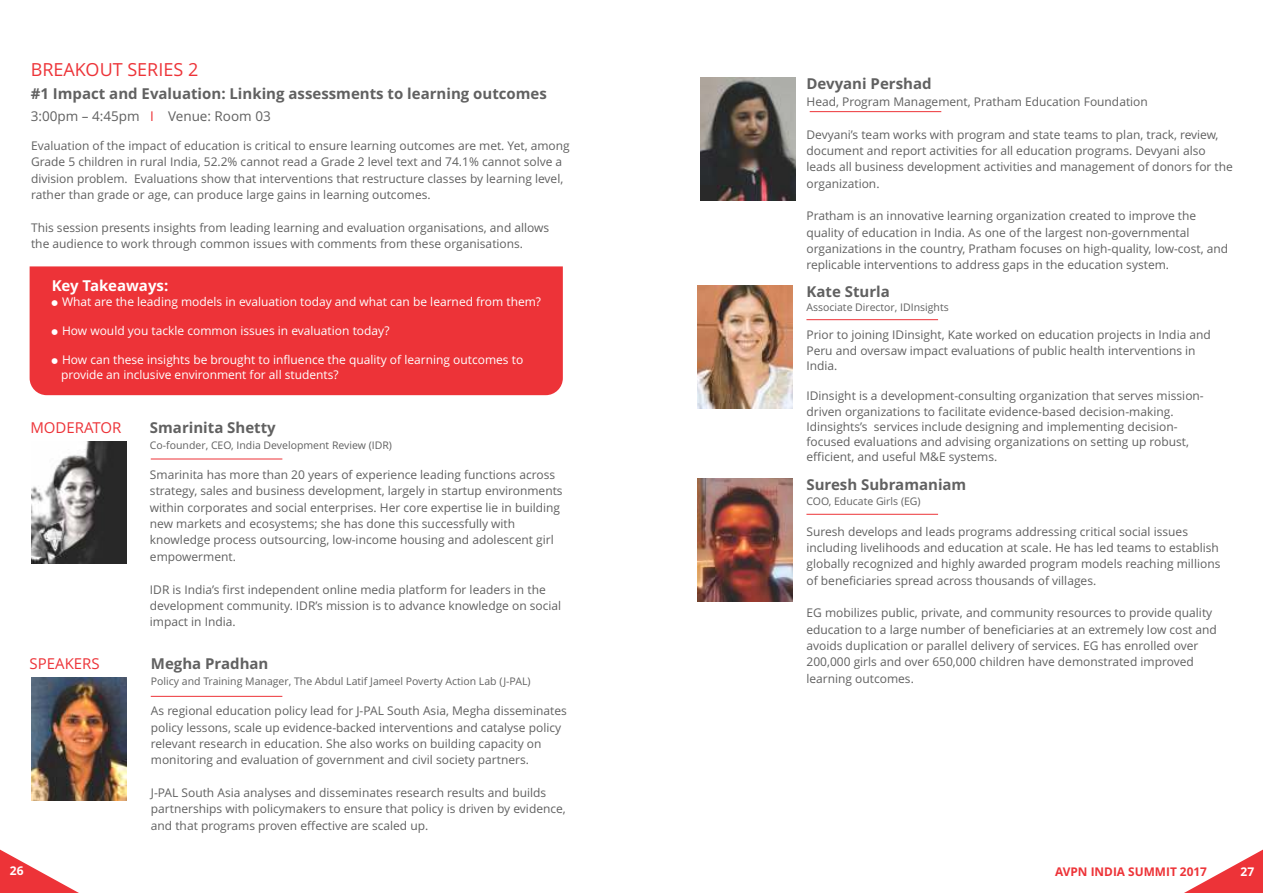
<style>
.page{position:relative;width:1263px;height:893px;background:#fff}
.page>*{position:absolute;margin:0;border:0;box-sizing:border-box;transform-origin:0 0}
.t1{font:18px "Open Sans";color:#ed3338}
.t2{font:700 15px "Open Sans";color:#616161}
.t3{font:15px "Open Sans";color:#ed3338}
.t4{font:700 15px "Open Sans";color:#fff}
.t5{font:13.5px "Open Sans";color:#616161}
.t6{font:12px/16.4px "Open Sans";color:#616161}
.t7{font:12px/14.5px "Open Sans";color:#fff}
.t8{font:700 12px "Open Sans";color:#ed3338}
.t9{font:700 12px "Open Sans";color:#fff}
.t10{font:10.5px "Open Sans";color:#616161}
.s1{color:#ed3338}
</style>
<div class="page">
<svg style="left:0;top:849px;width:79px;height:44px"></svg>
<div style="left:30px;top:266px;width:533px;height:129px;background:#ed3338"></div>
<img style="left:31px;top:441px;width:96px;height:123px">
<img style="left:31px;top:678px;width:96px;height:123px">
<img style="left:700px;top:77px;width:96px;height:123px">
<img style="left:697px;top:285px;width:96px;height:123px">
<img style="left:697px;top:478px;width:96px;height:123px">
<hr style="left:151px;top:459px;width:131px;height:1px;background:#ed3338">
<hr style="left:151px;top:696px;width:131px;height:1px;background:#ed3338">
<hr style="left:810px;top:111px;width:131px;height:1px;background:#ed3338">
<hr style="left:806px;top:319px;width:132px;height:1px;background:#ed3338">
<hr style="left:806px;top:514px;width:132px;height:1px;background:#ed3338">
<svg style="left:1184px;top:849px;width:79px;height:44px"></svg>
<svg style="left:52px;top:300px;width:5px;height:6px"></svg>
<svg style="left:52px;top:329px;width:5px;height:6px"></svg>
<svg style="left:52px;top:359px;width:5px;height:5px"></svg>
<h1 class="t1" style="left:31px;top:62px;width:169px">BREAKOUT SERIES 2</h1>
<p class="t2" style="left:31px;top:88px;width:518px">#1 Impact and Evaluation: Linking assessments to learning outcomes</p>
<p class="t5" style="left:31px;top:111px;width:242px">3:00pm – 4:45pm <span class="s1">I</span> Venue: Room 03</p>
<p class="t6" style="left:31px;top:139px;width:540px">Evaluation of the impact of education is critical to ensure learning outcomes are met. Yet, among Grade 5 children in rural India, 52.2% cannot read a Grade 2 level text and 74.1% cannot solve a division problem. Evaluations show that interventions that restructure classes by learning level, rather than grade or age, can produce large gains in learning outcomes.</p>
<p class="t6" style="left:31px;top:220px;width:520px">This session presents insights from leading learning and evaluation organisations, and allows the audience to work through common issues with comments from these organisations.</p>
<p class="t4" style="left:52px;top:280px;width:118px">Key Takeaways:</p>
<p class="t7" style="left:62px;top:325px;width:329px">How would you tackle common issues in evaluation today?</p>
<p class="t7" style="left:61px;top:354px;width:464px">How can these insights be brought to influence the quality of learning outcomes to provide an inclusive environment for all students?</p>
<p class="t7" style="left:62px;top:296px;width:480px">What are the leading models in evaluation today and what can be learned from them?</p>
<p class="t3" style="left:30px;top:421px;width:93px">MODERATOR</p>
<p class="t3" style="left:30px;top:657px;width:72px">SPEAKERS</p>
<p class="t2" style="left:150px;top:422px;width:127px">Smarinita Shetty</p>
<p class="t10" style="left:150px;top:441px;width:244px">Co-founder, CEO, India Development Review (IDR)</p>
<p class="t6" style="left:150px;top:468px;width:414px">Smarinita has more than 20 years of experience leading functions across strategy, sales and business development, largely in startup environments within corporates and social enterprises. Her core expertise lie in building new markets and ecosystems; she has done this successfully with knowledge process outsourcing, low-income housing and adolescent girl empowerment.</p>
<p class="t6" style="left:150px;top:582px;width:413px">IDR is India’s first independent online media platform for leaders in the development community. IDR’s mission is to advance knowledge on social impact in India.</p>
<p class="t2" style="left:151px;top:658px;width:119px">Megha Pradhan</p>
<p class="t10" style="left:151px;top:677px;width:381px">Policy and Training Manager, The Abdul Latif Jameel Poverty Action Lab (J-PAL)</p>
<p class="t6" style="left:151px;top:704px;width:417px">As regional education policy lead for J-PAL South Asia, Megha disseminates policy lessons, scale up evidence-backed interventions and catalyse policy relevant research in education. She also works on building capacity on monitoring and evaluation of government and civil society partners.</p>
<p class="t6" style="left:151px;top:786px;width:416px">J-PAL South Asia analyses and disseminates research results and builds partnerships with policymakers to ensure that policy is driven by evidence, and that programs proven effective are scaled up.</p>
<p class="t2" style="left:806px;top:77px;width:127px">Devyani Pershad</p>
<p class="t6" style="left:806px;top:95px;width:343px">Head, Program Management, Pratham Education Foundation</p>
<p class="t6" style="left:806px;top:127px;width:428px">Devyani’s team works with program and state teams to plan, track, review, document and report activities for all education programs. Devyani also leads all business development activities and management of donors for the organization.</p>
<p class="t6" style="left:806px;top:209px;width:423px">Pratham is an innovative learning organization created to improve the quality of education in India. As one of the largest non-governmental organizations in the country, Pratham focuses on high-quality, low-cost, and replicable interventions to address gaps in the education system.</p>
<p class="t2" style="left:806px;top:285px;width:85px">Kate Sturla</p>
<p class="t10" style="left:806px;top:303px;width:144px">Associate Director, IDInsights</p>
<p class="t6" style="left:806px;top:329px;width:406px;line-height:15.1px">Prior to joining IDinsight, Kate worked on education projects in India and<br>Peru and oversaw impact evaluations of public health interventions in<br>India.</p>
<p class="t6" style="left:806px;top:390px;width:399px;line-height:15.1px">IDinsight is a development-consulting organization that serves mission&shy;driven organizations to facilitate evidence-based decision-making.<br>Idinsights’s services include designing and implementing decision&shy;focused evaluations and advising organizations on setting up robust, efficient, and useful M&amp;E systems.</p>
<p class="t2" style="left:806px;top:478px;width:161px">Suresh Subramaniam</p>
<p class="t10" style="left:806px;top:497px;width:116px">COO, Educate Girls (EG)</p>
<p class="t6" style="left:806px;top:524px;width:415px">Suresh develops and leads programs addressing critical social issues including livelihoods and education at scale. He has led teams to establish globally recognized and highly awarded program models reaching millions of beneficiaries spread across thousands of villages.</p>
<p class="t6" style="left:806px;top:606px;width:412px">EG mobilizes public, private, and community resources to provide quality education to a large number of beneficiaries at an extremely low cost and avoids duplication or parallel delivery of services. EG has enrolled over 200,000 girls and over 650,000 children have demonstrated improved learning outcomes.</p>
<p class="t9" style="left:10px;top:866px;width:15px">26</p>
<p class="t8" style="left:1055px;top:866px;width:153px">AVPN INDIA SUMMIT 2017</p>
<p class="t9" style="left:1240px;top:866px;width:15px">27</p>
</div>
